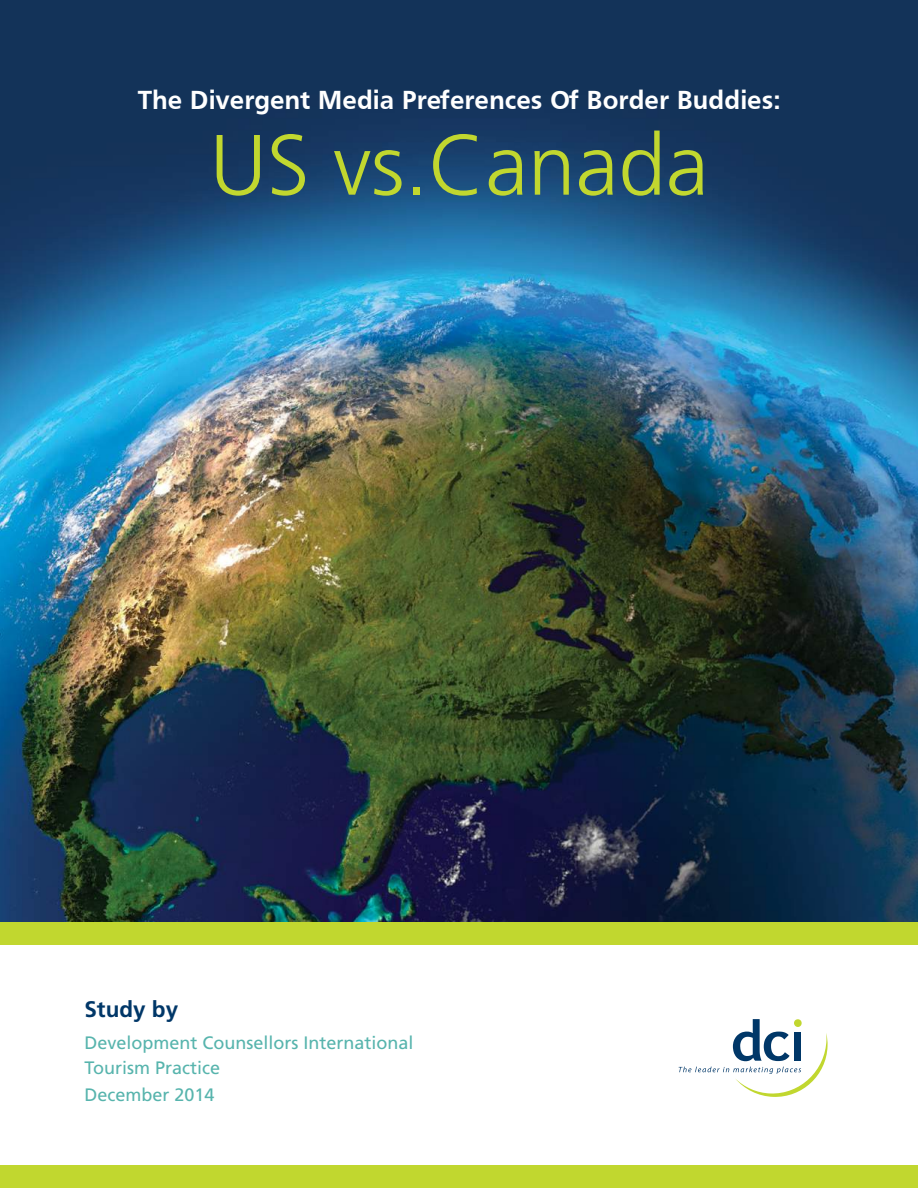
<style>
.page{position:relative;width:918px;height:1188px;background:#fff}
.page>*{position:absolute;margin:0;border:0;box-sizing:border-box;transform-origin:0 0}
.t1{font:300 85.5px "Frutiger";color:#c1d72f}
.t2{font:700 27px "Frutiger";color:#fff}
.t3{font:700 22.5px "Frutiger";color:#003768}
.t4{font:18px/25.8px "Frutiger";color:#57b4ad}
</style>
<div class="page">
<img style="left:0;top:0;width:918px;height:922px">
<svg style="left:679px;top:1019px;width:149px;height:78px"></svg>
<div style="left:0;top:922px;width:918px;height:23px;background:#c1d72f"></div>
<div style="left:0;top:1165px;width:918px;height:23px;background:#c1d72f"></div>
<h2 class="t2" style="left:138px;top:85px;width:644px">The Divergent Media Preferences Of Border Buddies:</h2>
<h1 class="t1" style="left:210px;top:117px;width:500px">US vs.Canada</h1>
<p class="t3" style="left:84px;top:995px;width:95px">Study by</p>
<p class="t4" style="left:84px;top:1030px;width:331px">Development Counsellors International<br>Tourism Practice<br>December 2014</p>
</div>
